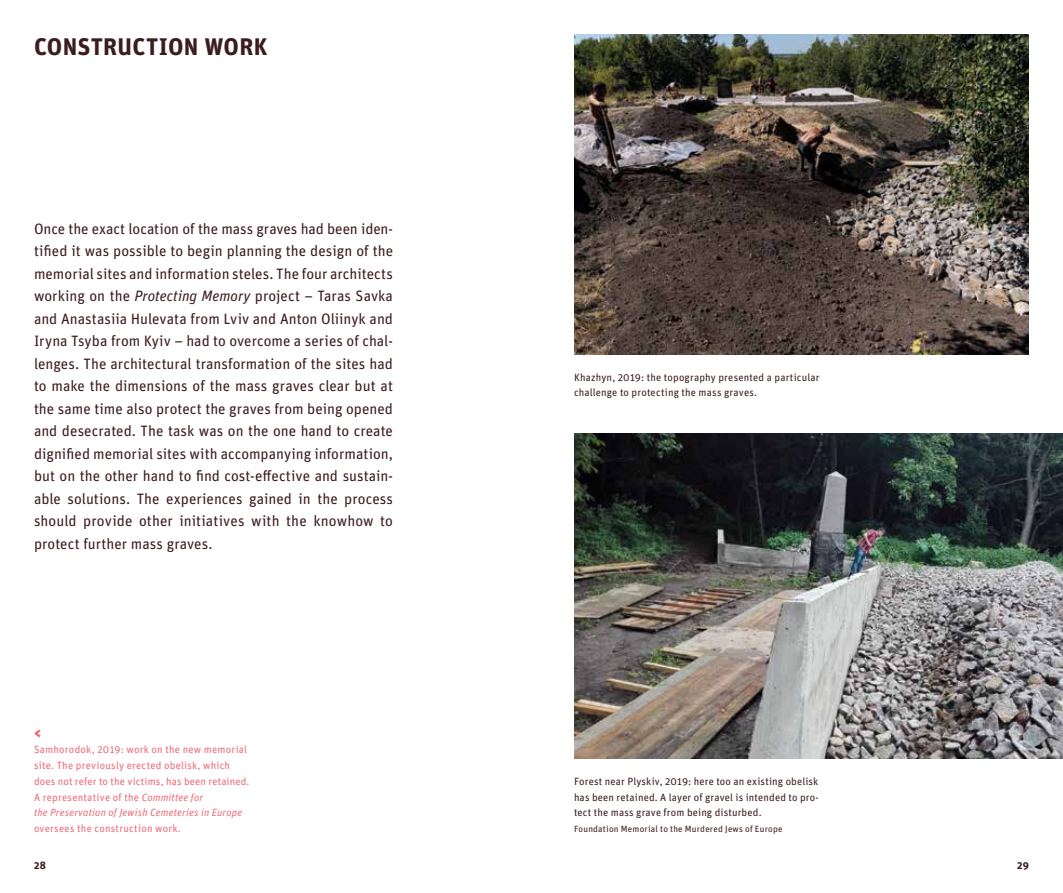
<style>
.page{position:relative;width:1063px;height:893px;background:#fff}
.page>*{position:absolute;margin:0;border:0;box-sizing:border-box;transform-origin:0 0}
.t1{font:700 24px "Unit Pro";letter-spacing:.015em;color:#3c1d1f}
.t2{font:15px/22.5px "Unit Pro";letter-spacing:.005em;color:#3c1d1f;text-align:justify}
.t3{font:900 15px "Unit Pro";color:#ed6b79}
.t4{font:10.5px/15.8px "Unit Pro";letter-spacing:.02em;color:#ed6b79}
.t5{font:10.5px/15.8px "Unit Pro";letter-spacing:.015em;color:#3c1d1f}
.t6{font:700 10.5px "Unit Pro";color:#3c1d1f}
.t7{font:9px "Unit Pro";letter-spacing:.02em;color:#3c1d1f}
.s1{font-style:italic}
</style>
<div class="page">
<img style="left:574px;top:34px;width:455px;height:320px">
<img style="left:574px;top:433px;width:489px;height:326px">
<h1 class="t1" style="left:34px;top:29px;width:235px">CONSTRUCTION WORK</h1>
<p class="t2" style="left:34px;top:216px;width:361px">Once the exact location of the mass graves had been iden&shy;tified it was possible to begin planning the design of the memorial sites and information steles. The four architects working on the <span class="s1">Protecting Memory</span> project – Taras Savka and Anastasiia Hulevata from Lviv and Anton Oliinyk and Iryna Tsyba from Kyiv – had to overcome a series of chal&shy;lenges. The architectural transformation of the sites had to make the dimensions of the mass graves clear but at the same time also protect the graves from being opened and desecrated. The task was on the one hand to create dignified memorial sites with accompanying information, but on the other hand to find cost-effective and sustain&shy;able solutions. The experiences gained in the process should provide other initiatives with the knowhow to protect further mass graves.</p>
<p class="t3" style="left:34px;top:721px;width:9px">&lt;</p>
<p class="t4" style="left:34px;top:741px;width:217px">Samhorodok, 2019: work on the new memorial site. The previously erected obelisk, which does not refer to the victims, has been retained.<br>A representative of the <span class="s1">Committee for<br>the Preservation of Jewish Cemeteries in Europe</span></p>
<p class="t4" style="left:34px;top:820px;width:148px">oversees the construction work.</p>
<p class="t5" style="left:574px;top:368px;width:247px">Khazhyn, 2019: the topography presented a particular challenge to protecting the mass graves.</p>
<p class="t5" style="left:574px;top:773px;width:246px;text-align:justify">Forest near Plyskiv, 2019: here too an existing obelisk has been retained. A layer of gravel is intended to pro&shy;tect the mass grave from being disturbed.</p>
<p class="t7" style="left:574px;top:823px;width:210px">Foundation Memorial to the Murdered Jews of Europe</p>
<p class="t6" style="left:34px;top:857px;width:13px">28</p>
<p class="t6" style="left:1017px;top:857px;width:13px">29</p>
</div>
